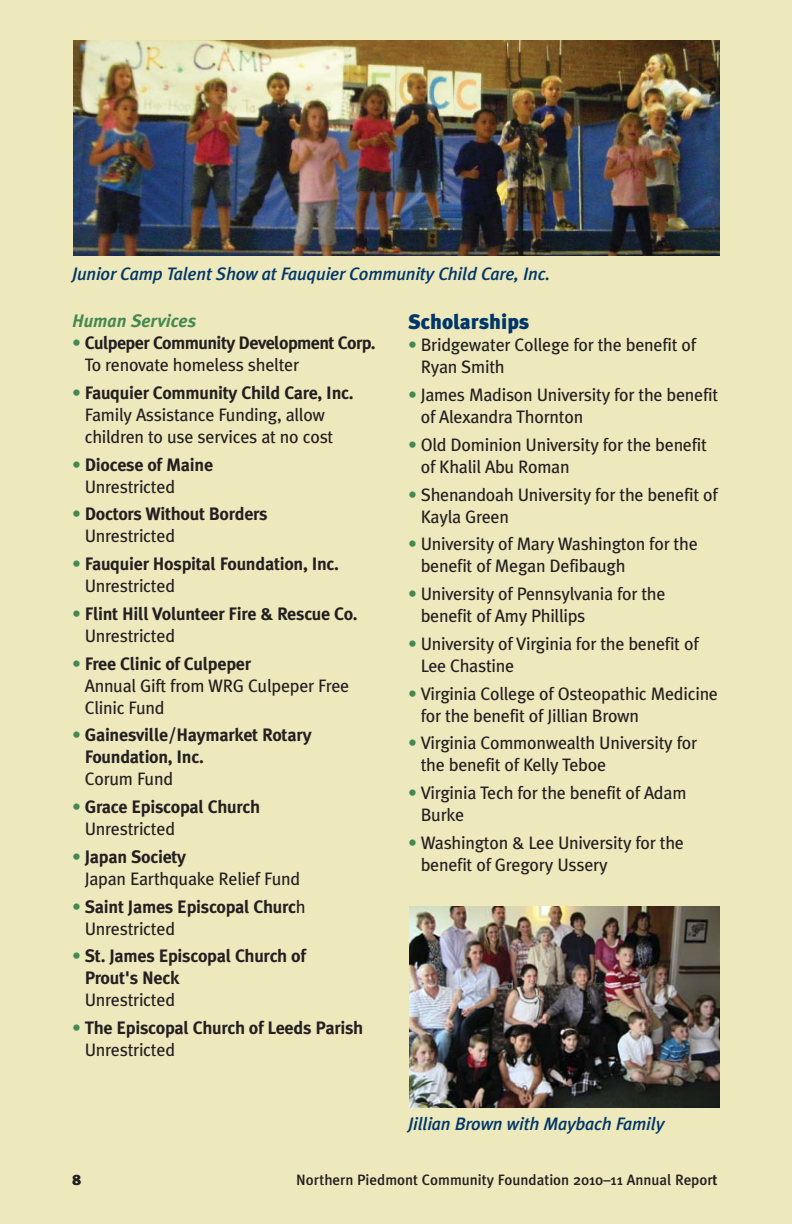
<style>
.page{position:relative;width:792px;height:1224px;background:#eee8bd}
.page>*{position:absolute;margin:0;border:0;box-sizing:border-box;transform-origin:0 0}
.t1{font:900 21px "Meta Plus";color:#003768}
.t2{font:18px/22px "Meta Plus";letter-spacing:-.015em;color:#231f20}
.t3{font:700 18px/22px "Meta Plus";letter-spacing:-.015em;color:#231f20}
.t4{font:italic 500 18px "Meta Plus";letter-spacing:-.01em;color:#003768}
.t5{font:700 18px/22px "Meta Plus";letter-spacing:-.035em;color:#231f20}
.t6{font:italic 700 18px "Meta Plus";color:#448950}
.t7{font:500 15px "Meta Plus";color:#231f20}
.t8{font:900 15px "Meta Plus";color:#231f20}
.s1{font-weight:400;color:#448950}
.s2{font-weight:400}
.s3{color:#448950}
.s4{font-weight:700}
</style>
<div class="page">
<img style="left:409px;top:907px;width:311px;height:200px">
<img style="left:73px;top:40px;width:647px;height:215px">
<p class="t4" style="left:72px;top:267px;width:480px">Junior Camp Talent Show at Fauquier Community Child Care, Inc.</p>
<p class="t6" style="left:72px;top:314px;width:126px">Human Services</p>
<p class="t5" style="left:85px;top:333px;width:292px;text-indent:-13px"><span class="s1">•</span> Culpeper Community Development Corp.<br><span class="s2">To renovate homeless shelter</span></p>
<p class="t2" style="left:85px;top:383px;width:270px;text-indent:-13px"><span class="s3">•</span> <span class="s4">Fauquier Community Child Care, Inc.<br></span>Family Assistance Funding, allow children to use services at no cost</p>
<p class="t3" style="left:85px;top:455px;width:130px;text-indent:-13px"><span class="s1">•</span> Diocese of Maine<br><span class="s2">Unrestricted</span></p>
<p class="t3" style="left:85px;top:504px;width:185px;text-indent:-13px"><span class="s1">•</span> Doctors Without Borders<br><span class="s2">Unrestricted</span></p>
<p class="t3" style="left:85px;top:554px;width:256px;text-indent:-13px"><span class="s1">•</span> Fauquier Hospital Foundation, Inc.<br><span class="s2">Unrestricted</span></p>
<p class="t3" style="left:85px;top:604px;width:274px;text-indent:-13px"><span class="s1">•</span> Flint Hill Volunteer Fire &amp; Rescue Co.<br><span class="s2">Unrestricted</span></p>
<p class="t2" style="left:85px;top:654px;width:266px;text-indent:-13px"><span class="s3">•</span> <span class="s4">Free Clinic of Culpeper<br></span>Annual Gift from WRG Culpeper Free<br>Clinic Fund</p>
<p class="t3" style="left:85px;top:725px;width:229px;text-indent:-13px"><span class="s1">•</span> Gainesville/Haymarket Rotary<br>Foundation, Inc.</p>
<p class="t2" style="left:85px;top:769px;width:90px">Corum Fund</p>
<p class="t3" style="left:85px;top:797px;width:177px;text-indent:-13px"><span class="s1">•</span> Grace Episcopal Church<br><span class="s2">Unrestricted</span></p>
<p class="t2" style="left:85px;top:847px;width:217px;text-indent:-13px"><span class="s3">•</span> <span class="s4">Japan Society<br></span>Japan Earthquake Relief Fund</p>
<p class="t3" style="left:85px;top:897px;width:222px;text-indent:-13px"><span class="s1">•</span> Saint James Episcopal Churc<span class="s2">h<br>Unrestricted</span></p>
<p class="t3" style="left:85px;top:946px;width:223px;text-indent:-13px"><span class="s1">•</span> St. James Episcopal Church of<br>Prout's Neck</p>
<p class="t2" style="left:85px;top:990px;width:92px">Unrestricted</p>
<p class="t3" style="left:85px;top:1018px;width:280px;text-indent:-13px"><span class="s1">•</span> The Episcopal Church of Leeds Parish<br><span class="s2">Unrestricted</span></p>
<p class="t1" style="left:408px;top:314px;width:123px">Scholarships</p>
<p class="t2" style="left:421px;top:335px;width:277px;text-indent:-13px"><span class="s3">•</span> Bridgewater College for the benefit of<br>Ryan Smith</p>
<p class="t2" style="left:421px;top:385px;width:299px;text-indent:-13px"><span class="s3">•</span> James Madison University for the benefit of Alexandra Thornton</p>
<p class="t2" style="left:421px;top:435px;width:288px;text-indent:-13px"><span class="s3">•</span> Old Dominion University for the benefit of Khalil Abu Roman</p>
<p class="t2" style="left:421px;top:485px;width:299px;text-indent:-13px"><span class="s3">•</span> Shenandoah University for the b enefit of<br>Kayla Green</p>
<p class="t2" style="left:421px;top:534px;width:279px;text-indent:-13px"><span class="s3">•</span> University of Mary Washington for the benefit of Megan Defibaugh</p>
<p class="t2" style="left:421px;top:584px;width:246px;text-indent:-13px"><span class="s3">•</span> University of Pennsylvania for the benefit of Amy Phillips</p>
<p class="t2" style="left:421px;top:634px;width:279px;text-indent:-13px"><span class="s3">•</span> University of Virginia for the benefit of<br>Lee Chastine</p>
<p class="t2" style="left:421px;top:684px;width:299px;text-indent:-13px"><span class="s3">•</span> Virginia College of Osteopathic Medicine for the benefit of Jillian Brown</p>
<p class="t2" style="left:421px;top:734px;width:278px;text-indent:-13px"><span class="s3">•</span> Virginia Commonwealth University for the benefit of Kelly Teboe</p>
<p class="t2" style="left:421px;top:783px;width:267px;text-indent:-13px"><span class="s3">•</span> Virginia Tech for the benefit of Adam<br>Burke</p>
<p class="t2" style="left:421px;top:833px;width:265px;text-indent:-13px"><span class="s3">•</span> Washington &amp; Lee University for the benefit of Gregory Ussery</p>
<p class="t4" style="left:408px;top:1116px;width:258px">Jillian Brown with Maybach Family</p>
<p class="t8" style="left:72px;top:1174px;width:11px">8</p>
<p class="t7" style="left:296px;top:1174px;width:423px">Northern Piedmont Community Foundation 2010–11 Annual Repor<span class="s4">t</span></p>
</div>
